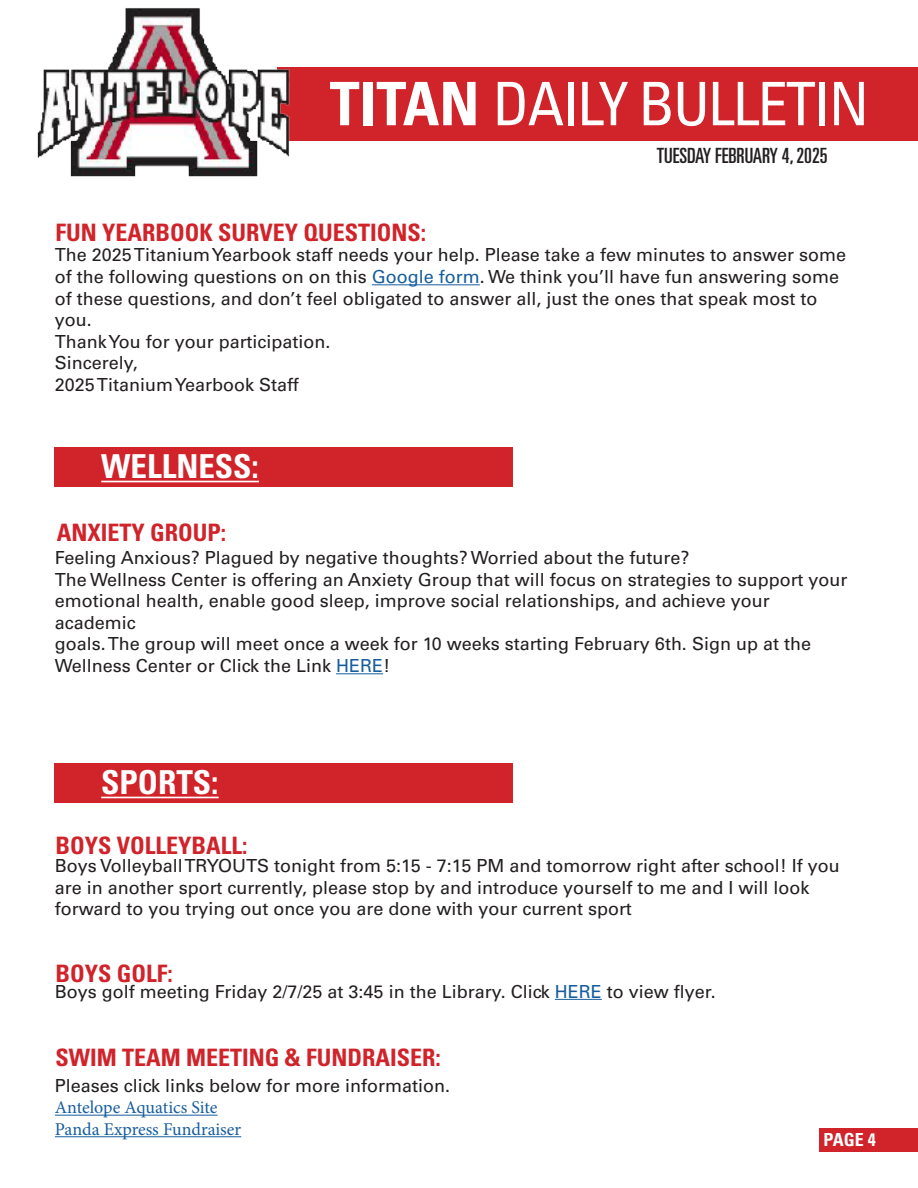
<style>
.page{position:relative;width:918px;height:1188px;background:#fff}
.page>*{position:absolute;margin:0;border:0;box-sizing:border-box;transform-origin:0 0}
.t1{font:condensed 60px "Univers LT Std";letter-spacing:-.03em;color:#fff}
.t2{font:700 condensed 33px "Univers LT Std";color:#fff}
.t3{font:700 condensed 24px "Univers LT Std";color:#d1232a}
.t4{font:ultra-condensed 21px "Univers LT Std";color:#231f20}
.t5{font:18px/21.6px "Univers LT Std";color:#231f20}
.t6{font:18px "Minion Pro";letter-spacing:-.005em;color:#175d9e}
.t7{font:700 condensed 18px "Univers LT Std";color:#fff}
.s1{font-weight:700}
.s2{color:#175d9e}
</style>
<div class="page">
<div style="left:819px;top:1128px;width:99px;height:24px;background:#d1232a"></div>
<div style="left:277px;top:68px;width:641px;height:73px;background:#d1232a"></div>
<img style="left:37px;top:8px;width:263px;height:169px">
<div style="left:55px;top:764px;width:458px;height:39px;background:#d1232a"></div>
<hr style="left:101px;top:797px;width:118px;height:1px;background:#fff">
<div style="left:55px;top:448px;width:458px;height:39px;background:#d1232a"></div>
<hr style="left:101px;top:481px;width:158px;height:1px;background:#fff">
<hr style="left:336px;top:673px;width:47px;height:1px;background:#175d9e">
<hr style="left:372px;top:284px;width:108px;height:1px;background:#175d9e">
<hr style="left:555px;top:999px;width:47px;height:1px;background:#175d9e">
<hr style="left:55px;top:1115px;width:163px;height:1px;background:#175d9e">
<hr style="left:55px;top:1136px;width:186px;height:1px;background:#175d9e">
<p class="t1" style="left:330px;top:66px;width:541px"><span class="s1">TITAN</span> DAILY BULLETIN</p>
<p class="t4" style="left:657px;top:144px;width:172px">TUESDAY FEBRUARY 4, 2025</p>
<p class="t3" style="left:55px;top:218px;width:372px">FUN YEARBOOK SURVEY QUESTIONS:</p>
<p class="t5" style="left:55px;top:244px;width:793px">The 2025 Titanium Yearbook staff needs your help. Please take a few minutes to answer some of the following questions on on this <span class="s2">Google form</span>. We think you’ll have fun answering some of these questions, and don’t feel obligated to answer all, just the ones that speak most to you.</p>
<p class="t5" style="left:55px;top:331px;width:277px">Thank You for your participation.</p>
<p class="t5" style="left:55px;top:352px;width:85px">Sincerely,</p>
<p class="t5" style="left:55px;top:374px;width:245px">2025 Titanium Yearbook Staff</p>
<p class="t2" style="left:101px;top:446px;width:159px">WELLNESS:</p>
<p class="t3" style="left:57px;top:518px;width:171px">ANXIETY GROUP:</p>
<p class="t5" style="left:55px;top:547px;width:636px">Feeling Anxious? Plagued by negative thoughts? Worried about the future?</p>
<p class="t5" style="left:55px;top:569px;width:794px">The Wellness Center is offering an Anxiety Group that will focus on strategies to support your</p>
<p class="t5" style="left:55px;top:590px;width:717px">emotional health, enable good sleep, improve social relationships, and achieve your academic</p>
<p class="t5" style="left:55px;top:633px;width:758px">goals. The group will meet once a week for 10 weeks starting February 6th. Sign up at the</p>
<p class="t5" style="left:55px;top:655px;width:337px">Wellness Center or Click the Link <span class="s2">HERE</span>!</p>
<p class="t2" style="left:101px;top:762px;width:119px">SPORTS:</p>
<p class="t3" style="left:55px;top:830px;width:193px">BOYS VOLLEYBALL:</p>
<p class="t5" style="left:55px;top:855px;width:786px">Boys Volleyball TRYOUTS tonight from 5:15 - 7:15 PM and tomorrow right after school! If you are in another sport currently, please stop by and introduce yourself to me and I will look forward to you trying out once you are done with your current sport</p>
<p class="t3" style="left:55px;top:958px;width:119px">BOYS GOLF:</p>
<p class="t5" style="left:55px;top:980px;width:662px">Boys golf meeting Friday 2/7/25 at 3:45 in the Library. Click <span class="s2">HERE</span> to view flyer.</p>
<p class="t3" style="left:55px;top:1043px;width:387px">SWIM TEAM MEETING &amp; FUNDRAISER:</p>
<p class="t5" style="left:55px;top:1075px;width:397px">Pleases click links below for more information.</p>
<p class="t6" style="left:55px;top:1096px;width:164px">Antelope Aquatics Site</p>
<p class="t6" style="left:55px;top:1117px;width:188px">Panda Express Fundraiser</p>
<p class="t7" style="left:824px;top:1129px;width:54px">PAGE 4</p>
</div>
